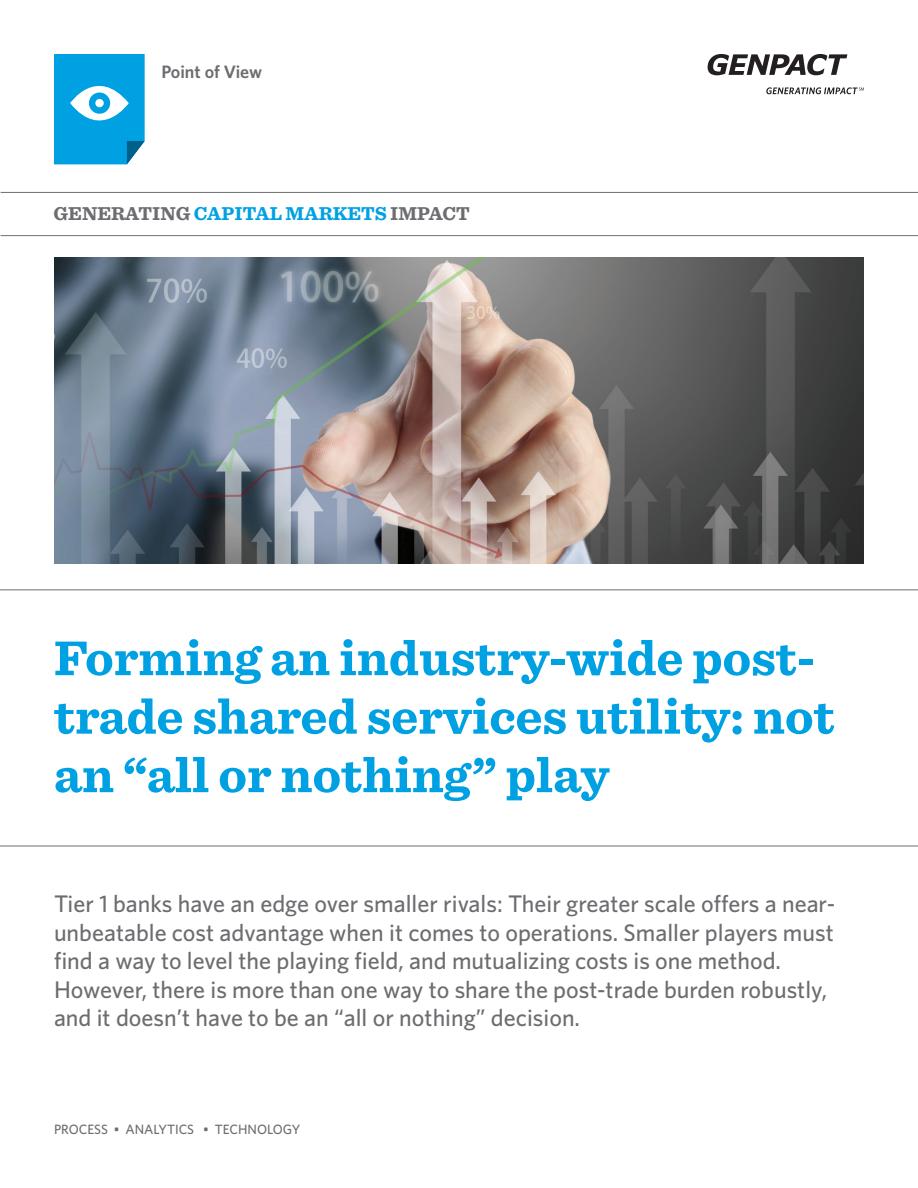
<style>
.page{position:relative;width:918px;height:1188px;background:#fff}
.page>*{position:absolute;margin:0;border:0;box-sizing:border-box;transform-origin:0 0}
.t1{font:700 51px/58.5px "Sentinel";color:#00a1e3}
.t2{font:500 24px/28.5px "Whitney";color:#6c6d70}
.t3{font:700 19.5px "Sentinel";color:#6c6d70}
.t4{font:600 18px "Whitney";color:#6c6d70}
.t5{font:500 13.5px "Whitney";color:#6c6d70}
.s1{color:#00a1e3}
</style>
<div class="page">
<img style="left:54px;top:257px;width:810px;height:307px">
<hr style="left:1px;top:192px;width:917px;height:1px;background:#6c6d70">
<hr style="left:1px;top:235px;width:917px;height:1px;background:#6c6d70">
<hr style="left:0;top:590px;width:918px;height:1px;background:#6c6d70">
<hr style="left:0;top:846px;width:918px;height:1px;background:#6c6d70">
<svg style="left:766px;top:87px;width:98px;height:7px"></svg>
<svg style="left:708px;top:54px;width:139px;height:21px"></svg>
<svg style="left:54px;top:54px;width:91px;height:110px;background:#20abe4"></svg>
<div style="left:89px;top:93px;width:21px;height:21px;background:#00a1e3;border-radius:50%"></div>
<div style="left:95px;top:99px;width:9px;height:8px;background:#fff;border-radius:50%"></div>
<p class="t4" style="left:161px;top:59px;width:102px">Point of View</p>
<p class="t3" style="left:54px;top:198px;width:418px">Generating <span class="s1">Capital Markets</span> Impact</p>
<h1 class="t1" style="left:54px;top:627px;width:782px">Forming an industry-wide post&shy;trade shared services utility: not an “all or nothing” play</h1>
<p class="t2" style="left:54px;top:890px;width:783px">Tier 1 banks have an edge over smaller rivals: Their greater scale offers a near&shy;unbeatable cost advantage when it comes to operations. Smaller players must find a way to level the playing field, and mutualizing costs is one method.<br>However, there is more than one way to share the post-trade burden robustly, and it doesn’t have to be an “all or nothing” decision.</p>
<p class="t5" style="left:54px;top:1121px;width:248px">PROCESS • ANALYTICS • TECHNOLOGY</p>
</div>
